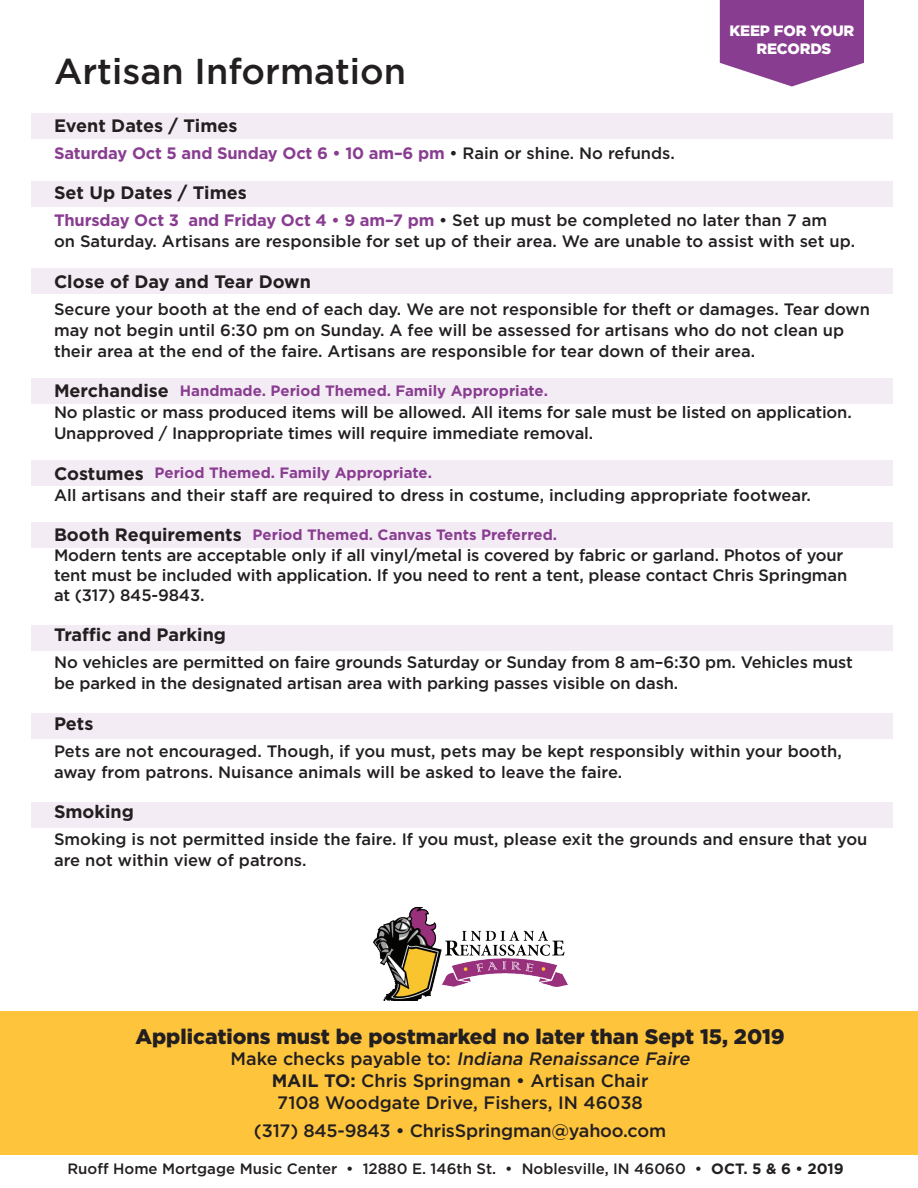
<style>
.page{position:relative;width:918px;height:1188px;background:#fff}
.page>*{position:absolute;margin:0;border:0;box-sizing:border-box;transform-origin:0 0}
.t1{font:500 36px "Gotham";color:#231f20}
.t2{font:900 21px "Gotham";color:#231f20}
.t3{font:500 18px/21.6px "Gotham";color:#231f20;text-align:center}
.t4{font:700 18px "Gotham";color:#231f20}
.t5{font:500 16.5px/21px "Gotham";letter-spacing:-.01em;color:#231f20}
.t6{font:700 16.5px "Gotham";letter-spacing:-.01em;color:#893d91}
.t7{font:700 15px "Gotham";color:#893d91}
.t8{font:500 15px "Gotham";color:#231f20}
.t9{font:900 15px/18px "Gotham";letter-spacing:-.01em;color:#fff;text-align:center}
.s1{font-weight:500;color:#231f20}
.s2{font-weight:700;color:#893d91}
.s3{font-size:18px;color:#231f20}
.s4{font-style:italic}
.s5{font-weight:700}
</style>
<div class="page">
<div style="left:31px;top:802px;width:862px;height:26px;background:#f4ecf4"></div>
<div style="left:31px;top:713px;width:862px;height:25px;background:#f4ecf4"></div>
<div style="left:31px;top:625px;width:862px;height:25px;background:#f4ecf4"></div>
<div style="left:31px;top:522px;width:862px;height:25px;background:#f4ecf4"></div>
<div style="left:31px;top:461px;width:862px;height:25px;background:#f4ecf4"></div>
<div style="left:31px;top:378px;width:862px;height:25px;background:#f4ecf4"></div>
<div style="left:31px;top:269px;width:862px;height:25px;background:#f4ecf4"></div>
<div style="left:31px;top:181px;width:862px;height:26px;background:#f4ecf4"></div>
<div style="left:31px;top:113px;width:862px;height:25px;background:#f4ecf4"></div>
<svg style="left:720px;top:0;width:144px;height:86px;background:#98569f"></svg>
<div style="left:0;top:1011px;width:918px;height:143px;background:#fec43c"></div>
<img style="left:373px;top:906px;width:195px;height:94px">
<p class="t9" style="left:729px;top:21px;width:127px">KEEP FOR YOUR<br>RECORDS</p>
<h1 class="t1" style="left:54px;top:48px;width:354px">Artisan Information</h1>
<p class="t4" style="left:54px;top:114px;width:185px">Event Dates / Times</p>
<p class="t6" style="left:54px;top:142px;width:622px">Saturday Oct 5 and Sunday Oct 6 • 10 am–6 pm <span class="s1">• Rain or shine. No refunds.</span></p>
<p class="t4" style="left:54px;top:181px;width:194px">Set Up Dates / Times</p>
<p class="t5" style="left:54px;top:210px;width:803px"><span class="s2">Thursday Oct 3 and Friday Oct 4 • 9 am–7 pm</span> • Set up must be completed no later than 7 am<br>on Saturday. Artisans are responsible for set up of their area. We are unable to assist with set up.</p>
<p class="t4" style="left:54px;top:270px;width:259px">Close of Day and Tear Down</p>
<p class="t5" style="left:54px;top:298px;width:818px">Secure your booth at the end of each day. We are not responsible for theft or damages. Tear down may not begin until 6:30 pm on Sunday. A fee will be assessed for artisans who do not clean up their area at the end of the faire. Artisans are responsible for tear down of their area.</p>
<p class="t7" style="left:54px;top:381px;width:495px"><span class="s3">Merchandise</span> Handmade. Period Themed. Family Appropriate.</p>
<p class="t5" style="left:54px;top:402px;width:799px">No plastic or mass produced items will be allowed. All items for sale must be listed on application.<br>Unapproved / Inappropriate times will require immediate removal.</p>
<p class="t7" style="left:54px;top:463px;width:379px"><span class="s3">Costumes</span> Period Themed. Family Appropriate.</p>
<p class="t5" style="left:54px;top:484px;width:758px">All artisans and their staff are required to dress in costume, including appropriate footwear.</p>
<p class="t7" style="left:54px;top:525px;width:505px"><span class="s3">Booth Requirements</span> Period Themed. Canvas Tents Preferred.</p>
<p class="t5" style="left:54px;top:545px;width:795px;line-height:19.8px">Modern tents are acceptable only if all vinyl/metal is covered by fabric or garland. Photos of your tent must be included with application. If you need to rent a tent, please contact Chris Springman at (317) 845-9843.</p>
<p class="t4" style="left:54px;top:623px;width:174px">Traffic and Parking</p>
<p class="t5" style="left:54px;top:652px;width:800px">No vehicles are permitted on faire grounds Saturday or Sunday from 8 am–6:30 pm. Vehicles must be parked in the designated artisan area with parking passes visible on dash.</p>
<p class="t4" style="left:54px;top:711px;width:41px">Pets</p>
<p class="t5" style="left:54px;top:740px;width:789px">Pets are not encouraged. Though, if you must, pets may be kept responsibly within your booth, away from patrons. Nuisance animals will be asked to leave the faire.</p>
<p class="t4" style="left:54px;top:800px;width:82px">Smoking</p>
<p class="t5" style="left:54px;top:829px;width:815px">Smoking is not permitted inside the faire. If you must, please exit the grounds and ensure that you are not within view of patrons.</p>
<p class="t2" style="left:135px;top:1023px;width:651px">Applications must be postmarked no later than Sept 15, 2019</p>
<p class="t3" style="left:231px;top:1048px;width:465px">M a ke c h e c ks p aya b l e t o : <span class="s4">Indiana Renaissance Faire<br></span><span class="s5">MAIL TO:</span> Chris Springman • Artisan Chair<br>7108 Woodgate Drive, Fishers, IN 46038</p>
<p class="t3" style="left:254px;top:1120px;width:414px">(317) 845-9843 • ChrisSpringman@yahoo.com</p>
<p class="t8" style="left:67px;top:1159px;width:778px">Ruoff Home Mortgage Music Center • 12880 E. 146th St. • Noblesville, IN 46060 • <span class="s5">OCT. 5 &amp; 6 • 2019</span></p>
</div>
